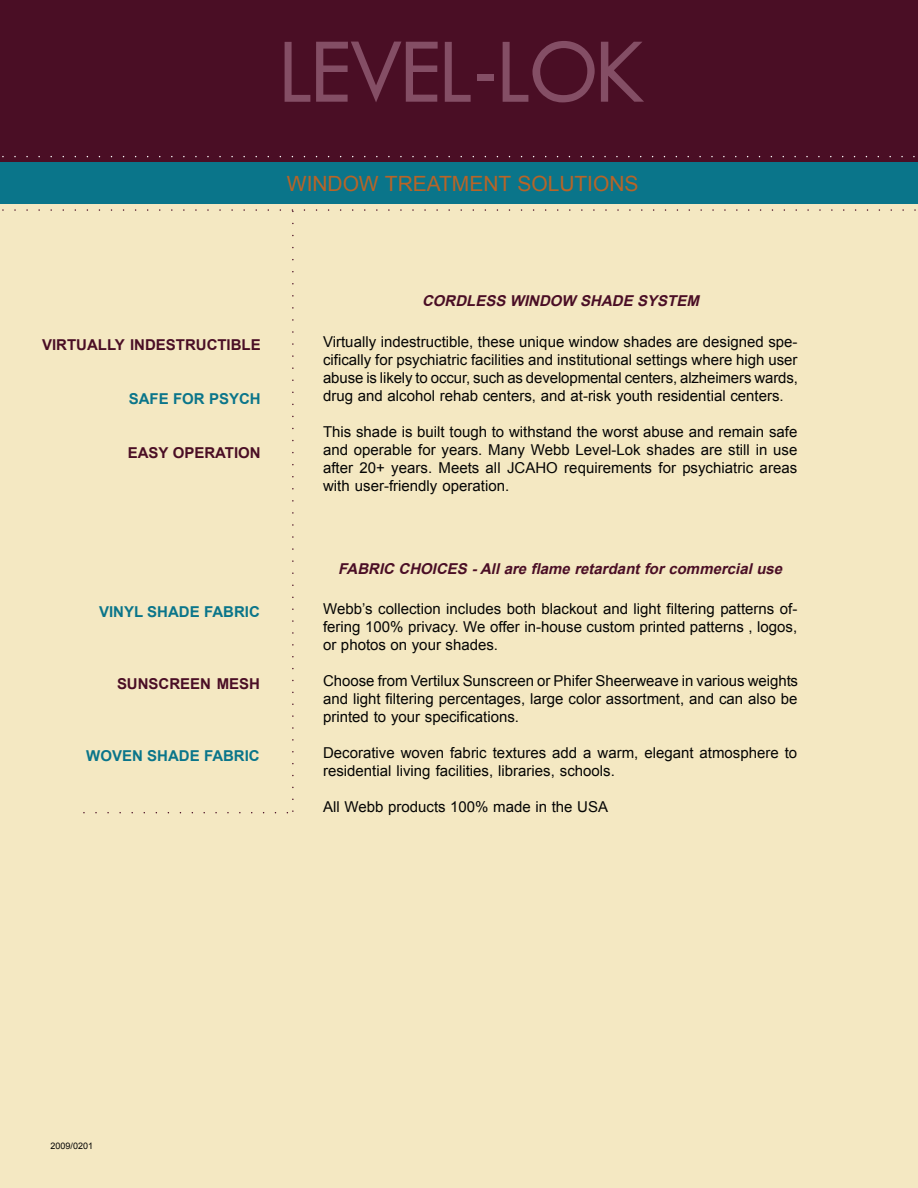
<style>
.page{position:relative;width:918px;height:1188px;background:#fff}
.page>*{position:absolute;margin:0;border:0;box-sizing:border-box;transform-origin:0 0}
.t1{font:75px "Future Normal";color:#844e65}
.t2{font:21px "Arial";color:#b86427}
.t3{font:15px/18px "Arial";color:#050504;text-align:justify}
.t4{font:italic 700 15px "Arial";color:#4a0e25}
.t5{font:700 15px "Arial";color:#4a0e25}
.t6{font:700 15px "Arial";color:#0a758a}
.t7{font:9px "Arial";color:#050504}
</style>
<div class="page">
<div style="left:0;top:0;width:918px;height:165px;background:#4a0e25"></div>
<div style="left:0;top:162px;width:918px;height:42px;background:#0a758a"></div>
<div style="left:0;top:204px;width:918px;height:984px;background:#f4e8c2"></div>
<h1 class="t1" style="left:279px;top:13px;width:368px">LEVEL-LOK</h1>
<h2 class="t2" style="left:287px;top:170px;width:353px">WINDOW TREATMENT SOLUTIONS</h2>
<p class="t5" style="left:42px;top:335px;width:220px">VIRTUALLY INDESTRUCTIBLE</p>
<p class="t6" style="left:129px;top:389px;width:134px">SAFE FOR PSYCH</p>
<p class="t5" style="left:128px;top:443px;width:134px">EASY OPERATION</p>
<p class="t6" style="left:99px;top:602px;width:162px">VINYL SHADE FABRIC</p>
<p class="t5" style="left:117px;top:674px;width:144px">SUNSCREEN MESH</p>
<p class="t6" style="left:86px;top:746px;width:175px">WOVEN SHADE FABRIC</p>
<p class="t4" style="left:422px;top:291px;width:283px">CORDLESS WINDOW SHADE SYSTEM</p>
<p class="t3" style="left:323px;top:333px;width:476px">Virtually indestructible, these unique window shades are designed spe&shy;cifically for psychiatric facilities and institutional settings where high user abuse is likely to occur, such as developmental centers, alzheimers wards, drug and alcohol rehab centers, and at-risk youth residential centers.</p>
<p class="t3" style="left:323px;top:423px;width:476px">This shade is built tough to withstand the worst abuse and remain safe and operable for years. Many Webb Level-Lok shades are still in use after 20+ years. Meets all JCAHO requirements for psychiatric areas with user-friendly operation.</p>
<p class="t4" style="left:338px;top:559px;width:450px">FABRIC CHOICES - All are flame retardant for commercial use</p>
<p class="t3" style="left:323px;top:600px;width:476px">Webb’s collection includes both blackout and light filtering patterns of&shy;fering 100% privacy. We offer in-house custom printed patterns , logos, or photos on your shades.</p>
<p class="t3" style="left:323px;top:672px;width:477px">Choose from Vertilux Sunscreen or Phifer Sheerweave in various weights and light filtering percentages, large color assortment, and can also be printed to your specifications.</p>
<p class="t3" style="left:323px;top:744px;width:476px">Decorative woven fabric textures add a warm, elegant atmosphere to residential living facilities, libraries, schools.</p>
<p class="t3" style="left:323px;top:798px;width:287px">All Webb products 100% made in the USA</p>
<p class="t7" style="left:51px;top:1140px;width:44px">2009/0201</p>
</div>
